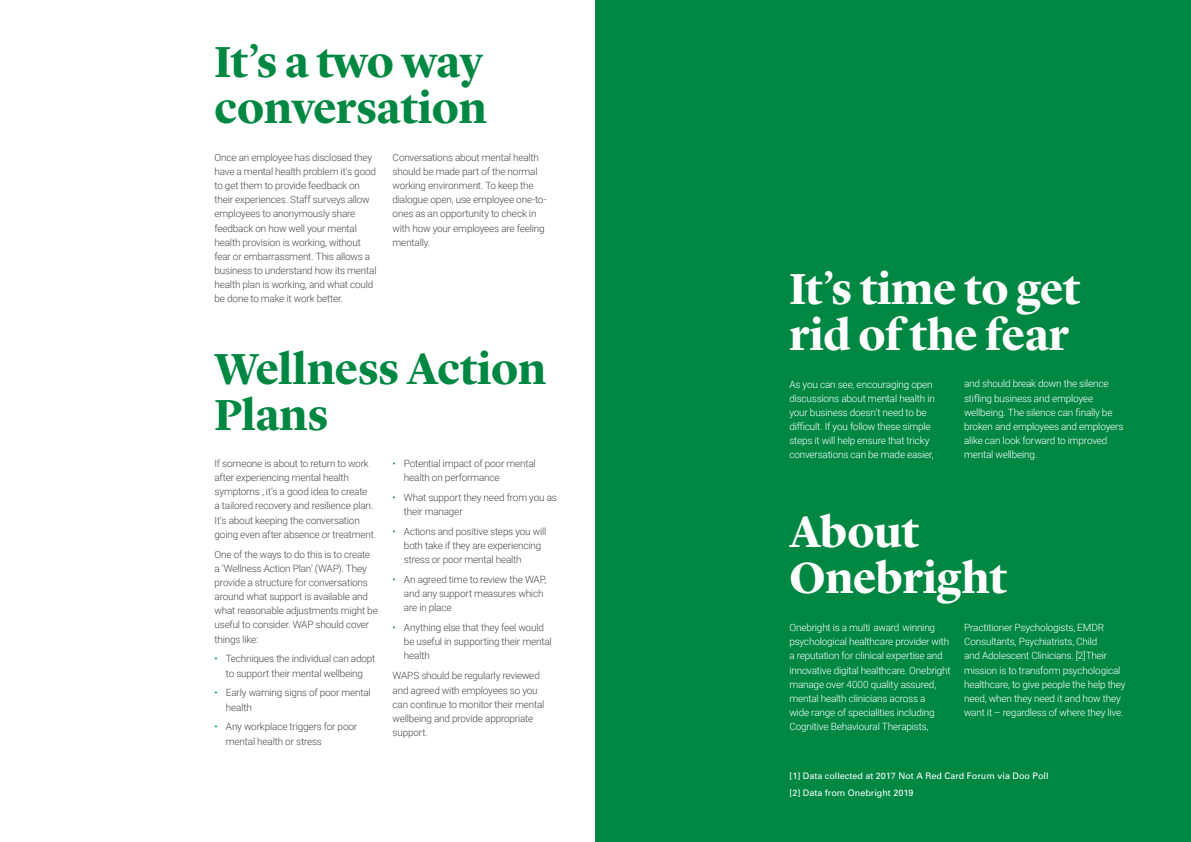
<style>
.page{position:relative;width:1191px;height:842px;background:#fff}
.page>*{position:absolute;margin:0;border:0;box-sizing:border-box;transform-origin:0 0}
.t1{font:700 45px/46px "Lyon Display";letter-spacing:-.005em;color:#008843}
.t2{font:700 45px/46px "Lyon Display";letter-spacing:-.005em;color:#fff}
.t3{font:300 10px/14.2px "Roboto";letter-spacing:-.02em;color:#4a4a49}
.t4{font:300 10px/14.2px "Roboto";letter-spacing:-.02em;color:#fff}
.t5{font:9px "Univers";color:#fff}
.s1{color:#008843}
</style>
<div class="page">
<div style="left:595px;top:0;width:596px;height:842px;background:#008843"></div>
<p class="t1" style="left:214px;top:35px;width:274px">It’s a two way conversation</p>
<p class="t3" style="left:392px;top:150px;width:155px">Conversations about mental health should be made part of the normal working environment. To keep the dialogue open, use employee one-to&shy;ones as an opportunity to check in with how your employees are feeling mentally.</p>
<p class="t3" style="left:214px;top:150px;width:163px">Once an employee has disclosed they have a mental health problem it’s good to get them to provide feedback on their experiences. Staff surveys allow employees to anonymously share feedback on how well your mental health provision is working, without fear or embarrassment. This allows a business to understand how its mental health plan is working, and what could be done to make it work better.</p>
<h1 class="t1" style="left:214px;top:342px;width:333px">Wellness Action</h1>
<h1 class="t1" style="left:214px;top:388px;width:115px">Plans</h1>
<p class="t3" style="left:214px;top:456px;width:163px">If someone is about to return to work after experiencing mental health symptoms , it’s a good idea to create<br>a tailored recovery and resilience plan.<br>It’s about keeping the conversation going even after absence or treatment.</p>
<p class="t3" style="left:214px;top:546px;width:165px">One of the ways to do this is to create a ‘Wellness Action Plan’ (WAP). They provide a structure for conversations around what support is available and what reasonable adjustments might be useful to consider. WAP should cover things like:</p>
<p class="t3" style="left:214px;top:651px;width:162px;text-align:center"><span class="s1">•</span> Techniques the individual can adopt to support their mental wellbeing</p>
<p class="t3" style="left:226px;top:685px;width:146px;text-indent:-11px"><span class="s1">•</span> Early warning signs of poor mental health</p>
<p class="t3" style="left:226px;top:719px;width:133px;text-indent:-11px"><span class="s1">•</span> Any workplace triggers for poor mental health or stress</p>
<p class="t3" style="left:404px;top:456px;width:133px;text-indent:-11px"><span class="s1">•</span> Potential impact of poor mental health on performance</p>
<p class="t3" style="left:404px;top:490px;width:154px;text-indent:-11px"><span class="s1">•</span> What support they need from you as their manager</p>
<p class="t3" style="left:404px;top:524px;width:144px;text-indent:-11px"><span class="s1">•</span> Actions and positive steps you will both take if they are experiencing stress or poor mental health</p>
<p class="t3" style="left:404px;top:572px;width:144px;text-indent:-11px"><span class="s1">•</span> An agreed time to review the WAP, and any support measures which are in place</p>
<p class="t3" style="left:404px;top:620px;width:149px;text-indent:-11px"><span class="s1">•</span> Anything else that they feel would be useful in supporting their mental health</p>
<p class="t3" style="left:392px;top:668px;width:153px">WAPS should be regularly reviewed and agreed with employees so you can continue to monitor their mental wellbeing and provide appropriate support.</p>
<p class="t2" style="left:789px;top:262px;width:292px">It’s time to get rid of the fear</p>
<p class="t4" style="left:789px;top:376px;width:147px">As you can see, encouraging open discussions about mental health in your business doesn’t need to be</p>
<p class="t4" style="left:789px;top:419px;width:143px">difficult. If you follow these simple</p>
<p class="t4" style="left:789px;top:433px;width:146px">steps it will help ensure that tricky conversations can be made easier,</p>
<h1 class="t2" style="left:789px;top:505px;width:131px">About</h1>
<p class="t4" style="left:964px;top:376px;width:146px">and should break down the silence</p>
<p class="t4" style="left:964px;top:391px;width:150px">stifling business and employee wellbeing. The silence can finally be</p>
<p class="t4" style="left:964px;top:419px;width:161px">broken and employees and employers alike can look forward to improved mental wellbeing.</p>
<h1 class="t2" style="left:789px;top:551px;width:219px">Onebright</h1>
<p class="t4" style="left:789px;top:620px;width:163px">Onebright is a multi award winning psychological healthcare provider with a reputation for clinical expertise and innovative digital healthcare. Onebright manage over 4000 quality assured, mental health clinicians across a<br>wide range of specialities including Cognitive Behavioural Therapists,</p>
<p class="t4" style="left:964px;top:620px;width:163px">Practitioner Psychologists, EMDR Consultants, Psychiatrists, Child<br>and Adolescent Clinicians. [2]Their mission is to transform psychological healthcare, to give people the help they need, when they need it and how they want it – regardless of where they live.</p>
<p class="t5" style="left:789px;top:770px;width:261px">[1] Data collected at 2017 Not A Red Card Forum via Doo Poll</p>
<p class="t5" style="left:789px;top:787px;width:126px">[2] Data from Onebright 2019</p>
</div>
